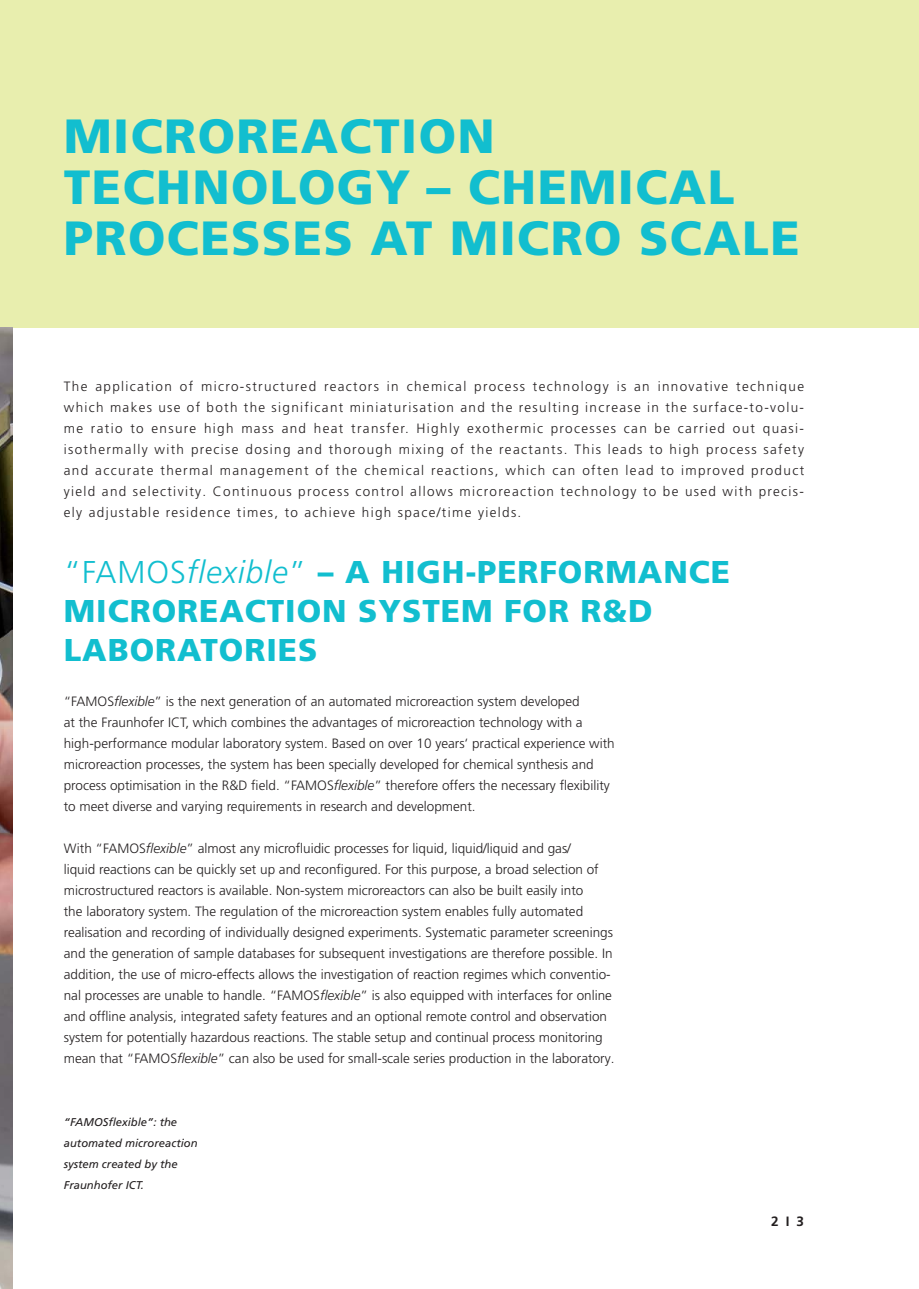
<style>
.page{position:relative;width:919px;height:1289px;background:#fff}
.page>*{position:absolute;margin:0;border:0;box-sizing:border-box;transform-origin:0 0}
.t1{font:900 48px/51px "Frutiger LT Com";letter-spacing:.03em;color:#12becf}
.t2{font:900 31.5px/39px "Frutiger LT Com";letter-spacing:.03em;color:#12becf}
.t3{font:300 13.5px/21px "Frutiger LT Com";color:#231f20}
.t4{font:700 13.5px "Frutiger LT Com";color:#231f20}
.t5{font:italic 11.25px/21px "Frutiger LT Com";color:#231f20}
.s1{font-weight:300}
.s2{font-weight:300;font-style:italic}
.s3{font-style:italic}
</style>
<div class="page">
<div style="left:0;top:0;width:918px;height:327px;background:#e8eeae"></div>
<img style="left:0;top:327px;width:13px;height:961px">
<h1 class="t1" style="left:64px;top:111px;width:737px">MICROREACTION<br>TECHNOLOGY – CHEMICAL<br>PROCESSES AT MICRO SCALE</h1>
<p class="t3" style="left:64px;top:377px;width:741px;text-align:justify">The application of micro-structured reactors in chemical process technology is an innovative technique which makes use of both the significant miniaturisation and the resulting increase in the surface-to-volu&shy;me ratio to ensure high mass and heat transfer. Highly exothermic processes can be carried out quasi&shy;isothermally with precise dosing and thorough mixing of the reactants. This leads to high process safety and accurate thermal management of the chemical reactions, which can often lead to improved product yield and selectivity. Continuous process control allows microreaction technology to be used with precis&shy;ely adjustable residence times, to achieve high space/time yields.</p>
<h2 class="t2" style="left:64px;top:552px;width:667px"><span class="s1">“FAMOS</span><span class="s2">flexible</span><span class="s1">”</span> – A HIGH-PERFORMANCE<br>MICROREACTION SYSTEM FOR R&amp;D<br>LABORATORIES</h2>
<p class="t3" style="left:64px;top:692px;width:552px">“FAMOS<span class="s3">flexible</span>” is the next generation of an automated microreaction system developed<br>at the Fraunhofer ICT, which combines the advantages of microreaction technology with a high-performance modular laboratory system. Based on over 10 years‘ practical experience with microreaction processes, the system has been specially developed for chemical synthesis and process optimisation in the R&amp;D field. “FAMOS<span class="s3">flexible</span>” therefore offers the necessary flexibility to meet diverse and varying requirements in research and development.</p>
<p class="t3" style="left:64px;top:839px;width:552px">With “FAMOS<span class="s3">flexible</span>” almost any microfluidic processes for liquid, liquid/liquid and gas/<br>liquid reactions can be quickly set up and reconfigured. For this purpose, a broad selection of microstructured reactors is available. Non-system microreactors can also be built easily into<br>the laboratory system. The regulation of the microreaction system enables fully automated realisation and recording of individually designed experiments. Systematic parameter screenings and the generation of sample databases for subsequent investigations are therefore possible. In addition, the use of micro-effects allows the investigation of reaction regimes which conventio&shy;nal processes are unable to handle. “FAMOS<span class="s3">flexible</span>” is also equipped with interfaces for online and offline analysis, integrated safety features and an optional remote control and observation system for potentially hazardous reactions. The stable setup and continual process monitoring mean that “FAMOS<span class="s3">flexible</span>” can also be used for small-scale series production in the laboratory.</p>
<p class="t5" style="left:64px;top:1112px;width:135px">“FAMOSflexible”: the automated microreaction system created by the<br>Fraunhofer ICT.</p>
<p class="t4" style="left:771px;top:1215px;width:35px">2 I 3</p>
</div>
